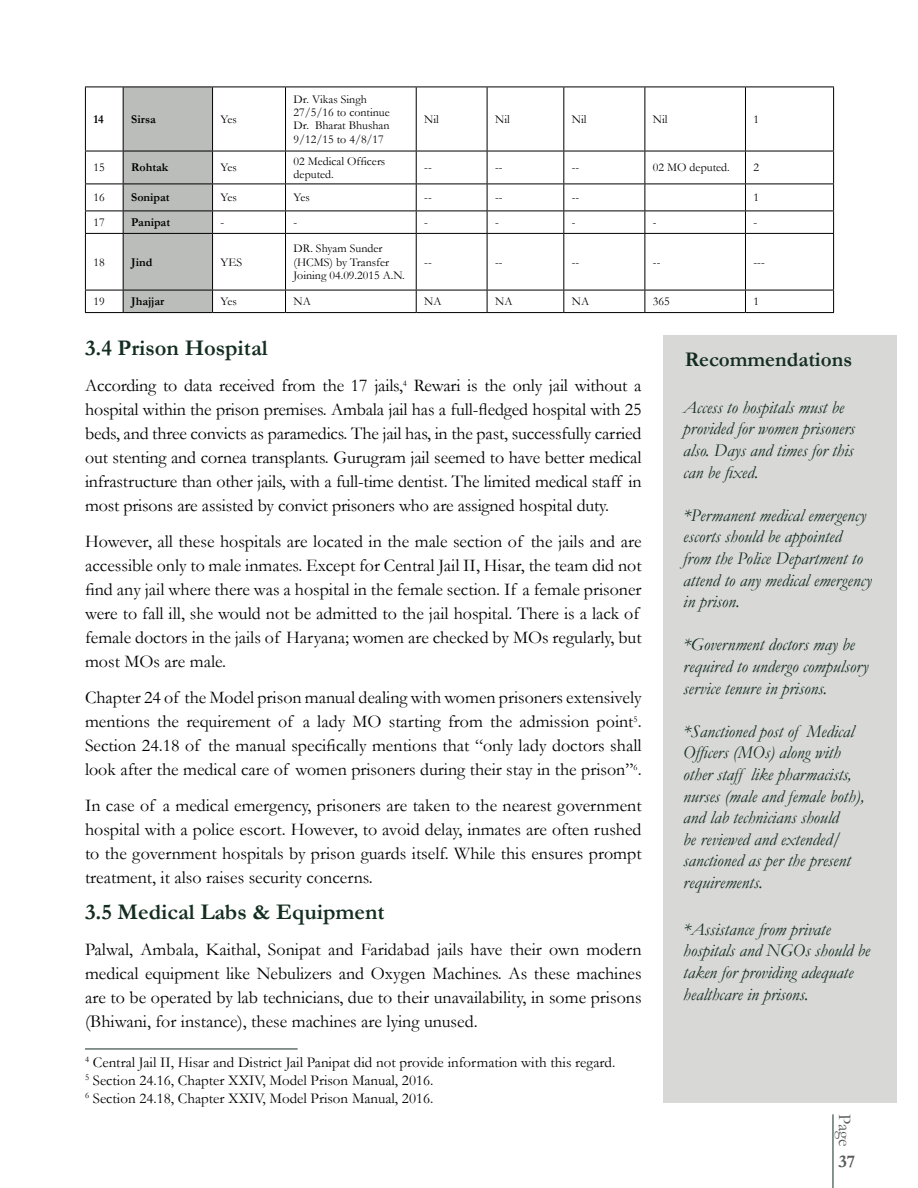
<style>
.page{position:relative;width:918px;height:1188px;background:#fff}
.page>*{position:absolute;margin:0;border:0;box-sizing:border-box;transform-origin:0 0}
.t1{font:700 22.5px "Garamond";color:#132d21}
.t2{font:700 21px "Garamond";color:#132d21}
.t3{font:18px/24px "Garamond";color:#000;text-align:justify}
.t4{font:italic 18px/21.6px "Garamond";color:#132d21}
.t5{font:18px "Garamond";color:#58595b}
.t6{font:700 18px "Garamond";color:#58595b}
.t7{font:15px/18px "Garamond";color:#000}
.t8{font:12px/13.2px "Garamond";color:#000}
.t9{font:700 12px "Garamond";color:#000}
</style>
<div class="page">
<hr style="left:833px;top:1114px;width:1px;height:74px;background:#132d21">
<svg style="left:85px;top:87px;width:749px;height:226px"></svg>
<hr style="left:85px;top:1049px;width:213px;height:1px;background:#132d21">
<div style="left:663px;top:335px;width:234px;height:768px;background:#d8d8d6"></div>
<p class="t9" style="left:94px;top:111px;width:12px">14</p>
<p class="t9" style="left:131px;top:111px;width:26px">Sirsa</p>
<p class="t8" style="left:221px;top:112px;width:18px">Yes</p>
<p class="t8" style="left:294px;top:92px;width:98px">Dr. Vikas Singh<br>27/5/16 to continue<br>Dr. Bharat Bhushan<br>9/12/15 to 4/8/17</p>
<p class="t8" style="left:94px;top:161px;width:13px">15</p>
<p class="t9" style="left:131px;top:159px;width:39px">Rohtak</p>
<p class="t8" style="left:221px;top:161px;width:18px">Yes</p>
<p class="t8" style="left:294px;top:154px;width:93px">02 Medical Officers deputed.</p>
<p class="t8" style="left:424px;top:112px;width:16px">Nil</p>
<p class="t8" style="left:495px;top:112px;width:16px">Nil</p>
<p class="t8" style="left:572px;top:112px;width:16px">Nil</p>
<p class="t8" style="left:653px;top:112px;width:16px">Nil</p>
<p class="t8" style="left:754px;top:112px;width:7px">1</p>
<p class="t8" style="left:424px;top:161px;width:9px">--</p>
<p class="t8" style="left:495px;top:161px;width:9px">--</p>
<p class="t8" style="left:572px;top:161px;width:9px">--</p>
<p class="t8" style="left:653px;top:161px;width:78px">02 MO deputed.</p>
<p class="t8" style="left:754px;top:161px;width:7px">2</p>
<p class="t8" style="left:94px;top:191px;width:13px">16</p>
<p class="t9" style="left:131px;top:189px;width:40px">Sonipat</p>
<p class="t8" style="left:221px;top:191px;width:18px">Yes</p>
<p class="t8" style="left:294px;top:191px;width:18px">Yes</p>
<p class="t8" style="left:424px;top:191px;width:9px">--</p>
<p class="t8" style="left:495px;top:191px;width:9px">--</p>
<p class="t8" style="left:572px;top:191px;width:9px">--</p>
<p class="t8" style="left:754px;top:191px;width:7px">1</p>
<p class="t8" style="left:94px;top:215px;width:13px">17</p>
<p class="t9" style="left:131px;top:214px;width:40px">Panipat</p>
<p class="t8" style="left:221px;top:215px;width:5px">-</p>
<p class="t8" style="left:294px;top:215px;width:5px">-</p>
<p class="t8" style="left:424px;top:215px;width:5px">-</p>
<p class="t8" style="left:495px;top:215px;width:5px">-</p>
<p class="t8" style="left:572px;top:215px;width:5px">-</p>
<p class="t8" style="left:653px;top:215px;width:5px">-</p>
<p class="t8" style="left:754px;top:215px;width:5px">-</p>
<p class="t8" style="left:94px;top:255px;width:13px">18</p>
<p class="t9" style="left:131px;top:254px;width:23px">Jind</p>
<p class="t8" style="left:221px;top:255px;width:23px">YES</p>
<p class="t8" style="left:294px;top:242px;width:113px">DR. Shyam Sunder (HCMS) by Transfer<br>Joining 04.09.2015 A.N.</p>
<p class="t8" style="left:424px;top:255px;width:9px">--</p>
<p class="t8" style="left:495px;top:255px;width:9px">--</p>
<p class="t8" style="left:572px;top:255px;width:9px">--</p>
<p class="t8" style="left:653px;top:255px;width:9px">--</p>
<p class="t8" style="left:754px;top:255px;width:13px">---</p>
<p class="t8" style="left:94px;top:295px;width:13px">19</p>
<p class="t9" style="left:131px;top:293px;width:34px">Jhajjar</p>
<p class="t8" style="left:221px;top:295px;width:18px">Yes</p>
<p class="t8" style="left:294px;top:295px;width:19px">NA</p>
<p class="t8" style="left:424px;top:295px;width:19px">NA</p>
<p class="t8" style="left:495px;top:295px;width:19px">NA</p>
<p class="t8" style="left:572px;top:295px;width:19px">NA</p>
<p class="t8" style="left:653px;top:295px;width:18px">365</p>
<p class="t8" style="left:754px;top:295px;width:7px">1</p>
<p class="t1" style="left:85px;top:333px;width:184px">3.4 Prison Hospital</p>
<p class="t3" style="left:85px;top:373px;width:558px">According to data received from the 17 jails,<sup>4</sup> Rewari is the only jail without a hospital within the prison premises. Ambala jail has a full-fledged hospital with 25 beds, and three convicts as paramedics. The jail has, in the past, successfully carried out stenting and cornea transplants. Gurugram jail seemed to have better medical infrastructure than other jails, with a full-time dentist. The limited medical staff in most prisons are assisted by convict prisoners who are assigned hospital duty.</p>
<p class="t3" style="left:85px;top:529px;width:558px;text-align:left">However, all these hospitals are located in the male section of the jails and are accessible only to male inmates. Except for Central Jail II, Hisar, the team did not find any jail where there was a hospital in the female section. If a female prisoner were to fall ill, she would not be admitted to the jail hospital. There is a lack of female doctors in the jails of Haryana; women are checked by MOs regularly, but most MOs are male.</p>
<p class="t3" style="left:85px;top:685px;width:558px">Chapter 24 of the Model prison manual dealing with women prisoners extensively mentions the requirement of a lady MO starting from the admission point<sup>5</sup>.<br>Section 24.18 of the manual specifically mentions that “only lady doctors shall look after the medical care of women prisoners during their stay in the prison”<sup>6</sup>.</p>
<p class="t3" style="left:85px;top:793px;width:558px">In case of a medical emergency, prisoners are taken to the nearest government hospital with a police escort. However, to avoid delay, inmates are often rushed to the government hospitals by prison guards itself. While this ensures prompt treatment, it also raises security concerns.</p>
<p class="t1" style="left:85px;top:897px;width:301px">3.5 Medical Labs &amp; Equipment</p>
<p class="t3" style="left:85px;top:937px;width:558px">Palwal, Ambala, Kaithal, Sonipat and Faridabad jails have their own modern medical equipment like Nebulizers and Oxygen Machines. As these machines are to be operated by lab technicians, due to their unavailability, in some prisons (Bhiwani, for instance), these machines are lying unused.</p>
<p class="t7" style="left:85px;top:1053px;width:532px"><sup>4</sup> Central Jail II, Hisar and District Jail Panipat did not provide information with this regard.<br><sup>5</sup> Section 24.16, Chapter XXIV, Model Prison Manual, 2016.<br><sup>6</sup> Section 24.18, Chapter XXIV, Model Prison Manual, 2016.</p>
<p class="t2" style="left:685px;top:345px;width:169px">Recommendations</p>
<p class="t4" style="left:683px;top:396px;width:173px">Access to hospitals must be provided for women prisoners also. Days and times for this can be fixed.</p>
<p class="t4" style="left:683px;top:504px;width:190px">*Permanent medical emergency escorts should be appointed from the Police Department to attend to any medical emergency in prison.</p>
<p class="t4" style="left:683px;top:634px;width:187px">*Government doctors may be required to undergo compulsory service tenure in prisons.</p>
<p class="t4" style="left:683px;top:720px;width:183px">*Sanctioned post of Medical<br>Officers (MOs) along with other staff like pharmacists, nurses (male and female both), and lab technicians should<br>be reviewed and extended/ sanctioned as per the present requirements.</p>
<p class="t4" style="left:683px;top:918px;width:188px">*Assistance from private hospitals and NGOs should be taken for providing adequate healthcare in prisons.</p>
<p class="t5" style="left:857px;top:1114px;width:34px;rotate:90deg">Page</p>
<p class="t6" style="left:838px;top:1149px;width:18px">37</p>
</div>
